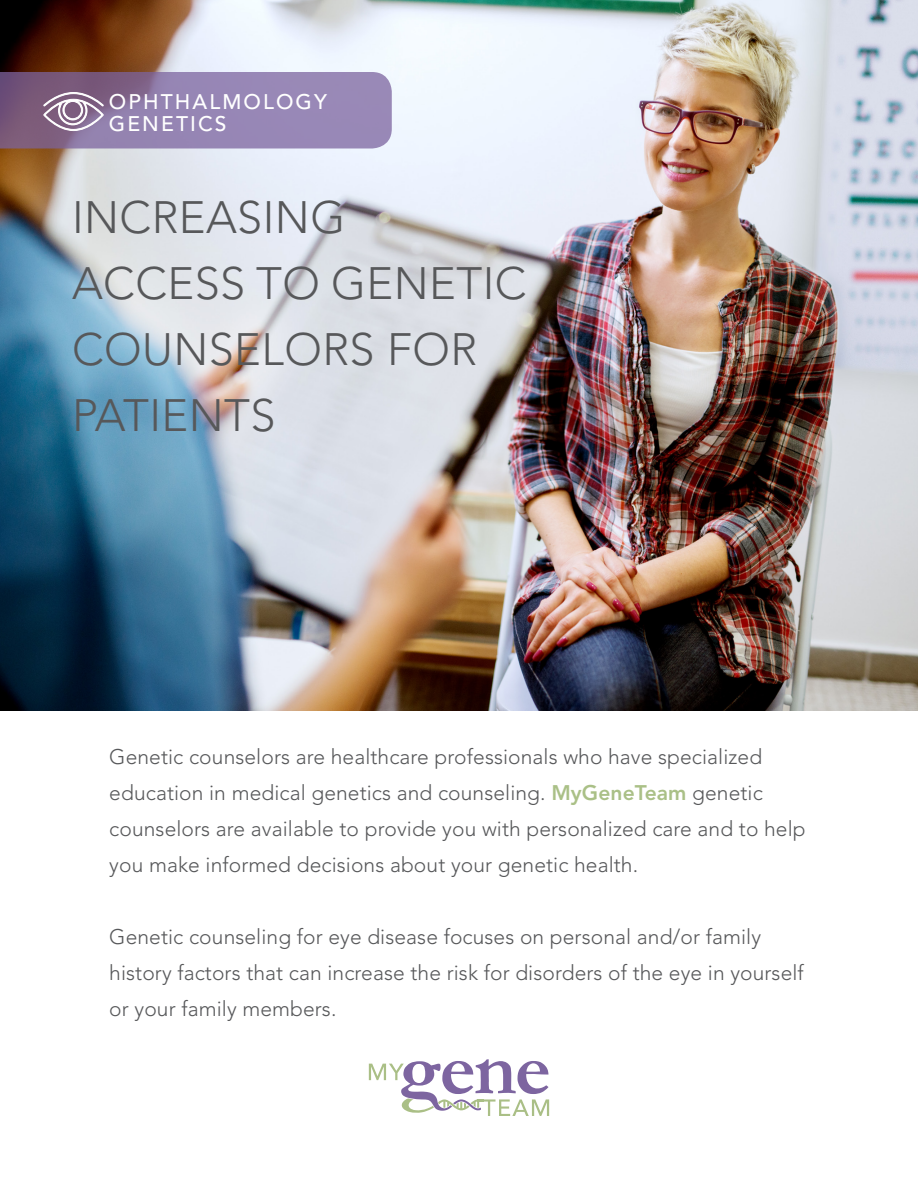
<style>
.page{position:relative;width:918px;height:1188px;background:#fff}
.page>*{position:absolute;margin:0;border:0;box-sizing:border-box;transform-origin:0 0}
.Paragraph_Style_1{font:300 45px/66px "Avenir";letter-spacing:.01em;color:#57585a}
.Paragraph_Style_1-2{font:300 21px/36px "Avenir";letter-spacing:.005em;color:#57585a}
.t1{font:500 21px/22.5px "Avenir";letter-spacing:.1em;color:#fff}
.s1{font-weight:800;color:#aac087}
</style>
<div class="page">
<img style="left:0;top:0;width:918px;height:710px">
<svg style="left:369px;top:1059px;width:180px;height:57px"></svg>
<svg style="left:0;top:72px;width:392px;height:76px"></svg>
<p class="t1" style="left:109px;top:91px;width:220px">OPHTHALMOLOGY<br>GENETICS</p>
<p class="Paragraph_Style_1" style="left:72px;top:184px;width:456px">INCREASING<br>ACCESS TO GENETIC<br>COUNSELORS FOR<br>PATIENTS</p>
<p class="Paragraph_Style_1-2" style="left:109px;top:739px;width:698px">Genetic counselors are healthcare professionals who have specialized education in medical genetics and counseling. <span class="s1">MyGeneTeam</span> genetic counselors are available to provide you with personalized care and to help you make informed decisions about your genetic health.</p>
<p class="Paragraph_Style_1-2" style="left:109px;top:919px;width:696px">Genetic counseling for eye disease focuses on personal and/or family history factors that can increase the risk for disorders of the eye in yourself or your family members.</p>
</div>
